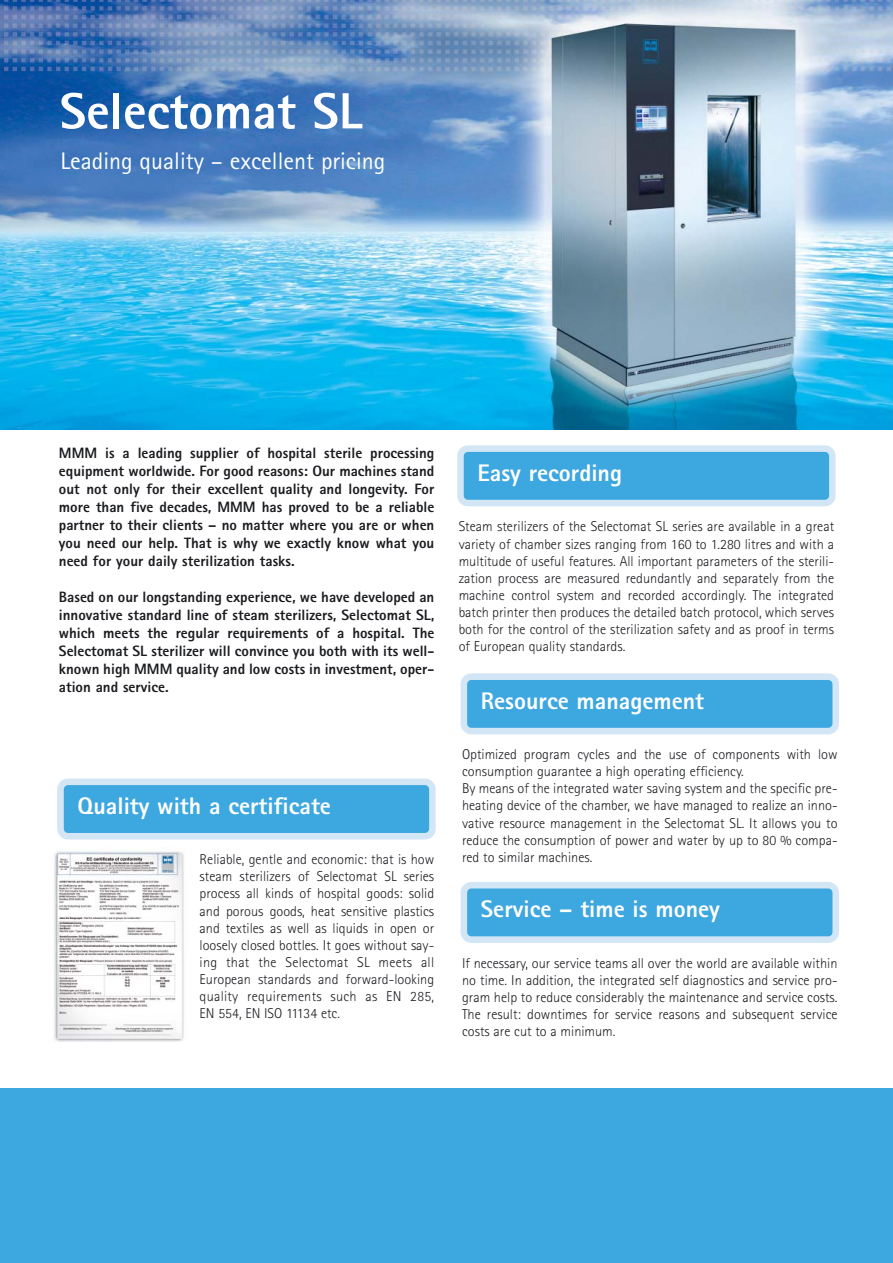
<style>
.page{position:relative;width:893px;height:1263px;background:#fff}
.page>*{position:absolute;margin:0;border:0;box-sizing:border-box;transform-origin:0 0}
.t1{font:800 51px "Rotis Sans Serif";color:#fff}
.t2{font:800 24px "Rotis Sans Serif";color:#fff}
.t3{font:24px "Rotis Sans Serif";color:#fff}
.t4{font:800 15px/18px "Rotis Sans Serif";color:#1b1c20;text-align:justify}
.t5{font:300 14.25px/17.1px "Rotis Sans Serif";color:#1b1c20;text-align:justify}
</style>
<div class="page">
<div style="left:0;top:1089px;width:893px;height:174px;background:#3da7df"></div>
<img style="left:0;top:0;width:893px;height:429px">
<svg style="left:57px;top:779px;width:379px;height:61px;background:#62b6e4"></svg>
<svg style="left:460px;top:673px;width:379px;height:61px;background:#62b6e4"></svg>
<svg style="left:457px;top:445px;width:379px;height:61px;background:#62b6e4"></svg>
<img style="left:54px;top:851px;width:130px;height:191px">
<svg style="left:460px;top:882px;width:379px;height:61px;background:#61b6e4"></svg>
<h1 class="t1" style="left:60px;top:93px;width:304px">Selectomat SL</h1>
<h2 class="t3" style="left:60px;top:153px;width:326px">Leading quality – excellent pricing</h2>
<p class="t4" style="left:59px;top:446px;width:377px">MMM is a leading supplier of hospital sterile processing equipment worldwide. For good reasons: Our machines stand out not only for their excellent quality and longevity. For more than five decades, MMM has proved to be a reliable partner to their clients – no matter where you are or when you need our help. That is why we exactly know what you need for your daily sterilization tasks.</p>
<p class="t4" style="left:59px;top:590px;width:377px">Based on our longstanding experience, we have developed an innovative standard line of steam sterilizers, Selectomat SL, which meets the regular requirements of a hospital. The Selectomat SL sterilizer will convince you both with its well&shy;known high MMM quality and low costs in investment, oper&shy;ation and service.</p>
<h2 class="t2" style="left:77px;top:798px;width:255px">Quality with a certificate</h2>
<p class="t5" style="left:200px;top:852px;width:236px">Reliable, gentle and economic: that is how steam sterilizers of Selectomat SL series process all kinds of hospital goods: solid and porous goods, heat sensitive plastics and textiles as well as liquids in open or loosely closed bottles. It goes without say&shy;ing that the Selectomat SL meets all European standards and forward-looking quality requirements such as EN 285, EN 554, EN ISO 11134 etc.</p>
<h2 class="t2" style="left:477px;top:465px;width:146px">Easy recording</h2>
<p class="t5" style="left:459px;top:520px;width:377px">Steam sterilizers of the Selectomat SL series are available in a great variety of chamber sizes ranging from 160 to 1.280 litres and with a multitude of useful features. All important parameters of the sterili&shy;zation process are measured redundantly and separately from the machine control system and recorded accordingly. The integrated batch printer then produces the detailed batch protocol, which serves both for the control of the sterilization safety and as proof in terms of European quality standards.</p>
<h2 class="t2" style="left:481px;top:692px;width:225px">Resource management</h2>
<p class="t5" style="left:462px;top:747px;width:377px;text-align:left">Optimized program cycles and the use of components with low consumption guarantee a high operating efficiency.<br>By means of the integrated water saving system and the specific pre&shy;heating device of the chamber, we have managed to realize an inno&shy;vative resource management in the Selectomat SL. It allows you to reduce the consumption of power and water by up to 80 % compa&shy;red to similar machines.</p>
<h2 class="t2" style="left:481px;top:901px;width:241px">Service – time is money</h2>
<p class="t5" style="left:462px;top:956px;width:377px">If necessary, our service teams all over the world are available within no time. In addition, the integrated self diagnostics and service pro&shy;gram help to reduce considerably the maintenance and service costs.<br>The result: downtimes for service reasons and subsequent service costs are cut to a minimum.</p>
</div>
